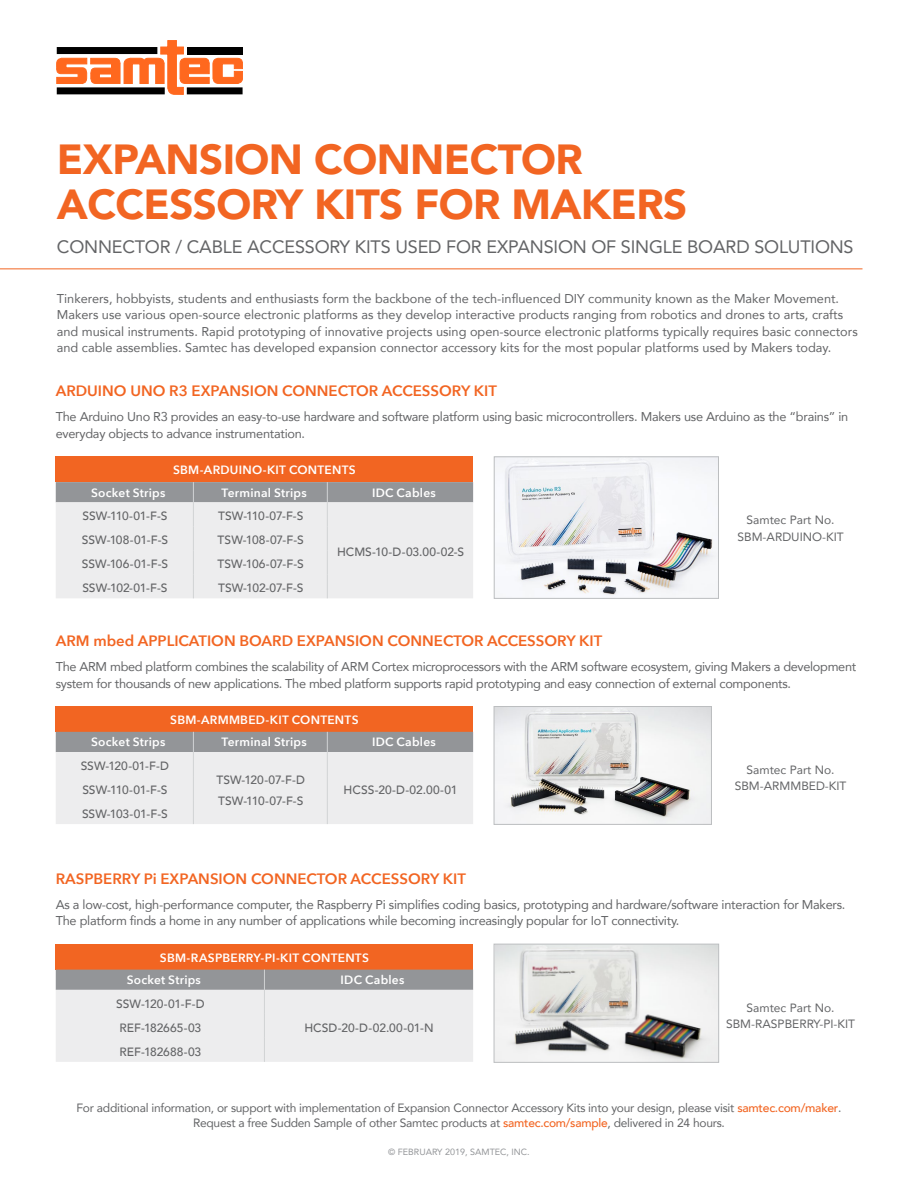
<style>
.page{position:relative;width:918px;height:1188px;background:#fff}
.page>*{position:absolute;margin:0;border:0;box-sizing:border-box;transform-origin:0 0}
.t1{font:900 42px/45px "Avenir";letter-spacing:-.015em;color:#f26522}
.t2{font:18px "Avenir";letter-spacing:-.01em;color:#636466}
.t3{font:600 15px "Avenir Next";color:#f26522}
.t4{font:12.75px/16.5px "Avenir";letter-spacing:-.02em;color:#636466}
.t5{font:12.75px/16.5px "Avenir";color:#636466}
.t6{font:500 12px/21px "Avenir";letter-spacing:-.01em;color:#636466}
.t7{font:12px/15px "Avenir";letter-spacing:-.02em;color:#636466;text-align:center}
.t8{font:600 12px/22.5px "Avenir Next";letter-spacing:.02em;color:#fff}
.t9{font:12px/16.5px "Avenir";color:#636466;text-align:center}
.t10{font:9px "Avenir";color:#939598}
.s1{font-weight:500;color:#f26522}
</style>
<div class="page">
<svg style="left:56px;top:40px;width:187px;height:55px"></svg>
<hr style="left:0;top:268px;width:862px;height:1px;background:#f26522">
<div style="left:56px;top:457px;width:417px;height:25px;background:#f26522"></div>
<svg style="left:56px;top:482px;width:417px;height:116px;background:#dddddf"></svg>
<img style="left:496px;top:459px;width:221px;height:138px">
<div style="left:494px;top:457px;width:225px;height:142px;border:1px solid #bcbec0"></div>
<div style="left:56px;top:706px;width:417px;height:26px;background:#f26522"></div>
<svg style="left:56px;top:732px;width:417px;height:92px;background:#d9d9db"></svg>
<img style="left:496px;top:708px;width:214px;height:115px">
<div style="left:494px;top:706px;width:218px;height:119px;border:1px solid #bcbec0"></div>
<div style="left:56px;top:944px;width:417px;height:26px;background:#f26522"></div>
<svg style="left:56px;top:970px;width:417px;height:92px;background:#d9dadb"></svg>
<img style="left:496px;top:946px;width:221px;height:115px">
<div style="left:494px;top:944px;width:225px;height:119px;border:1px solid #bcbec0"></div>
<h1 class="t1" style="left:57px;top:136px;width:632px">EXPANSION CONNECTOR<br>ACCESSORY KITS FOR MAKERS</h1>
<h2 class="t2" style="left:57px;top:232px;width:798px">CONNECTOR / CABLE ACCESSORY KITS USED FOR EXPANSION OF SINGLE BOARD SOLUTIONS</h2>
<p class="t5" style="left:57px;top:290px;width:802px">Tinkerers, hobbyists, students and enthusiasts form the backbone of the tech-influenced DIY community known as the Maker Movement.<br>Makers use various open-source electronic platforms as they develop interactive products ranging from robotics and drones to arts, crafts and musical instruments. Rapid prototyping of innovative projects using open-source electronic platforms typically requires basic connectors and cable assemblies. Samtec has developed expansion connector accessory kits for the most popular platforms used by Makers today.</p>
<p class="t3" style="left:56px;top:378px;width:443px">ARDUINO UNO R3 EXPANSION CONNECTOR ACCESSORY KIT</p>
<p class="t4" style="left:56px;top:408px;width:794px">The Arduino Uno R3 provides an easy-to-use hardware and software platform using basic microcontrollers. Makers use Arduino as the “brains” in everyday objects to advance instrumentation.</p>
<p class="t8" style="left:173px;top:458px;width:184px">SBM-ARDUINO-KIT CONTENTS</p>
<p class="t8" style="left:91px;top:481px;width:76px">Socket Strips</p>
<p class="t8" style="left:222px;top:481px;width:87px">Terminal Strips</p>
<p class="t8" style="left:372px;top:481px;width:65px">IDC Cables</p>
<p class="t6" style="left:82px;top:505px;width:87px">SSW-110-01-F-S</p>
<p class="t6" style="left:218px;top:505px;width:87px">TSW-110-07-F-S</p>
<p class="t6" style="left:337px;top:541px;width:128px">HCMS-10-D-03.00-02-S</p>
<p class="t9" style="left:737px;top:511px;width:108px">Samtec Part No.<br>SBM-ARDUINO-KIT</p>
<p class="t6" style="left:82px;top:529px;width:88px">SSW-108-01-F-S</p>
<p class="t6" style="left:218px;top:529px;width:88px">TSW-108-07-F-S</p>
<p class="t6" style="left:82px;top:553px;width:88px">SSW-106-01-F-S</p>
<p class="t6" style="left:218px;top:553px;width:88px">TSW-106-07-F-S</p>
<p class="t6" style="left:82px;top:577px;width:87px">SSW-102-01-F-S</p>
<p class="t6" style="left:218px;top:577px;width:87px">TSW-102-07-F-S</p>
<p class="t3" style="left:56px;top:628px;width:548px">ARM mbed APPLICATION BOARD EXPANSION CONNECTOR ACCESSORY KIT</p>
<p class="t4" style="left:56px;top:658px;width:802px">The ARM mbed platform combines the scalability of ARM Cortex microprocessors with the ARM software ecosystem, giving Makers a development system for thousands of new applications. The mbed platform supports rapid prototyping and easy connection of external components.</p>
<p class="t8" style="left:170px;top:708px;width:190px">SBM-ARMMBED-KIT CONTENTS</p>
<p class="t8" style="left:91px;top:731px;width:76px">Socket Strips</p>
<p class="t8" style="left:222px;top:731px;width:87px">Terminal Strips</p>
<p class="t8" style="left:372px;top:731px;width:65px">IDC Cables</p>
<p class="t6" style="left:81px;top:755px;width:90px">SSW-120-01-F-D</p>
<p class="t6" style="left:216px;top:768px;width:90px">TSW-120-07-F-D<br>TSW-110-07-F-S</p>
<p class="t9" style="left:735px;top:761px;width:113px">Samtec Part No.<br>SBM-ARMMBED-KIT</p>
<p class="t6" style="left:82px;top:779px;width:87px">SSW-110-01-F-S</p>
<p class="t6" style="left:344px;top:779px;width:115px">HCSS-20-D-02.00-01</p>
<p class="t6" style="left:82px;top:803px;width:87px">SSW-103-01-F-S</p>
<p class="t3" style="left:56px;top:866px;width:412px">RASPBERRY Pi EXPANSION CONNECTOR ACCESSORY KIT</p>
<p class="t4" style="left:56px;top:896px;width:791px">As a low-cost, high-performance computer, the Raspberry Pi simplifies coding basics, prototyping and hardware/software interaction for Makers.<br>The platform finds a home in any number of applications while becoming increasingly popular for IoT connectivity.</p>
<p class="t8" style="left:127px;top:946px;width:244px;text-indent:33px">SBM-RASPBERRY-PI-KIT CONTENTS<br>Socket Strips</p>
<p class="t8" style="left:341px;top:968px;width:65px">IDC Cables</p>
<p class="t6" style="left:116px;top:991px;width:90px;line-height:24px">SSW-120-01-F-D<br>REF-182665-03</p>
<p class="t6" style="left:120px;top:1041px;width:83px">REF-182688-03</p>
<p class="t6" style="left:304px;top:1017px;width:131px">HCSD-20-D-02.00-01-N</p>
<p class="t9" style="left:726px;top:999px;width:131px">Samtec Part No.<br>SBM-RASPBERRY-PI-KIT</p>
<p class="t7" style="left:77px;top:1100px;width:766px">For additional information, or support with implementation of Expansion Connector Accessory Kits into your design, please visit <span class="s1">samtec.com/maker</span>.<br>Request a free Sudden Sample of other Samtec products at <span class="s1">samtec.com/sample</span>, delivered in 24 hours.</p>
<p class="t10" style="left:388px;top:1144px;width:143px">© FEBRUARY 2019, SAMTEC, INC.</p>
</div>
